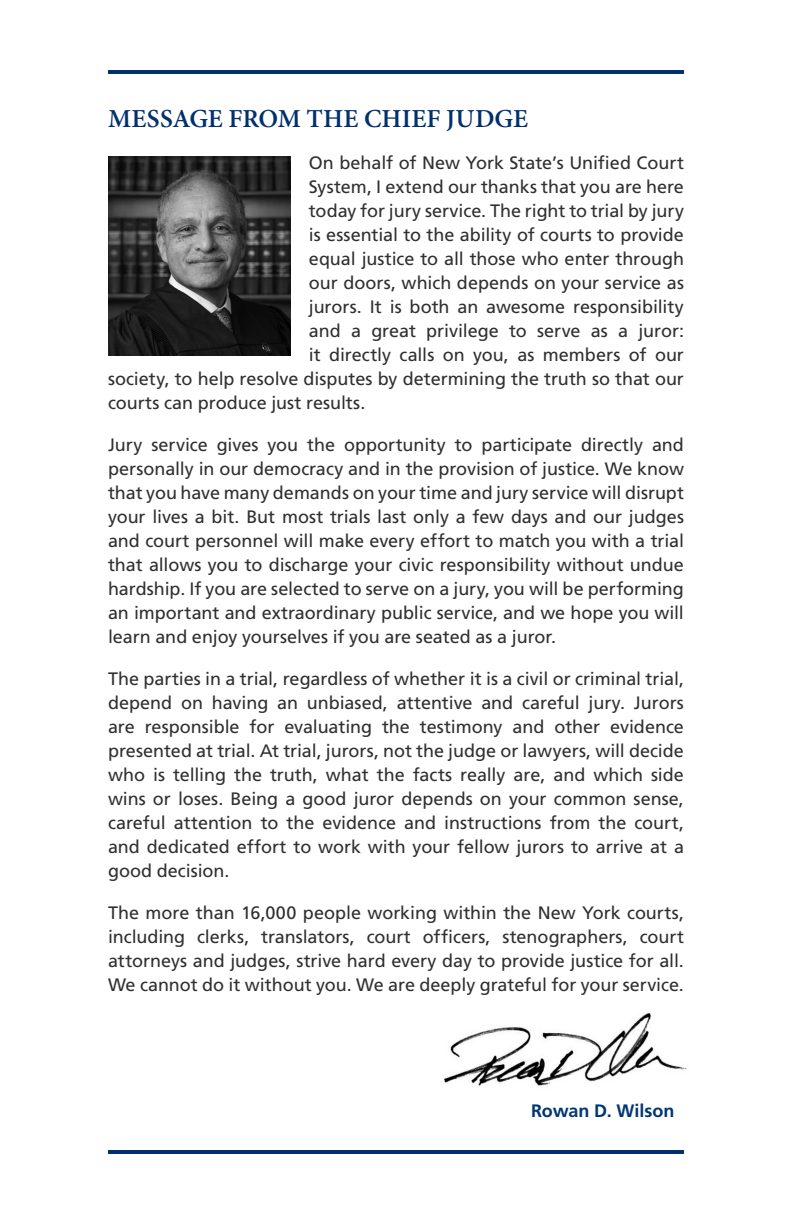
<style>
.page{position:relative;width:792px;height:1224px;background:#fff}
.page>*{position:absolute;margin:0;border:0;box-sizing:border-box;transform-origin:0 0}
.H2_-_No_TOC{font:600 26px "Minion Pro";letter-spacing:.005em;color:#00306d}
.t1{font:18px/24px "Frutiger LT Std";letter-spacing:-.005em;color:#312f30;text-align:justify}
.t2{font:700 18px "Frutiger LT Std";color:#003874}
</style>
<div class="page">
<hr style="left:108px;top:70px;width:576px;height:4px;background:#00306d">
<hr style="left:108px;top:1150px;width:576px;height:4px;background:#00306d">
<img style="left:444px;top:1013px;width:243px;height:74px">
<img style="left:108px;top:157px;width:183px;height:199px">
<p class="H2_-_No_TOC" style="left:108px;top:101px;width:421px">MESSAGE FROM THE CHIEF JUDGE</p>
<p class="t1" style="left:309px;top:151px;width:377px">On behalf of New York State’s Unified Court</p>
<p class="t1" style="left:309px;top:175px;width:377px">System, I extend our thanks that you are here</p>
<p class="t1" style="left:309px;top:199px;width:377px">today for jury service. The right to trial by jury</p>
<p class="t1" style="left:309px;top:223px;width:377px">is essential to the ability of courts to provide</p>
<p class="t1" style="left:309px;top:247px;width:377px">equal justice to all those who enter through</p>
<p class="t1" style="left:309px;top:271px;width:377px">our doors, which depends on your service as</p>
<p class="t1" style="left:309px;top:295px;width:377px">jurors. It is both an awesome responsibility</p>
<p class="t1" style="left:309px;top:319px;width:377px">and a great privilege to serve as a juror:</p>
<p class="t1" style="left:309px;top:343px;width:377px">it directly calls on you, as members of our</p>
<p class="t1" style="left:108px;top:367px;width:577px">society, to help resolve disputes by determining the truth so that our</p>
<p class="t1" style="left:108px;top:391px;width:259px">courts can produce just results.</p>
<p class="t1" style="left:108px;top:433px;width:578px">Jury service gives you the opportunity to participate directly and personally in our democracy and in the provision of justice. We know that you have many demands on your time and jury service will disrupt your lives a bit. But most trials last only a few days and our judges and court personnel will make every effort to match you with a trial that allows you to discharge your civic responsibility without undue hardship. If you are selected to serve on a jury, you will be performing an important and extraordinary public service, and we hope you will learn and enjoy yourselves if you are seated as a juror.</p>
<p class="t1" style="left:108px;top:667px;width:578px">The parties in a trial, regardless of whether it is a civil or criminal trial, depend on having an unbiased, attentive and careful jury. Jurors are responsible for evaluating the testimony and other evidence presented at trial. At trial, jurors, not the judge or lawyers, will decide who is telling the truth, what the facts really are, and which side wins or loses. Being a good juror depends on your common sense, careful attention to the evidence and instructions from the court, and dedicated effort to work with your fellow jurors to arrive at a good decision.</p>
<p class="t1" style="left:108px;top:901px;width:578px">The more than 16,000 people working within the New York courts, including clerks, translators, court officers, stenographers, court attorneys and judges, strive hard every day to provide justice for all.<br>We cannot do it without you. We are deeply grateful for your service.</p>
<p class="t2" style="left:531px;top:1100px;width:145px">Rowan D. Wilson</p>
</div>
